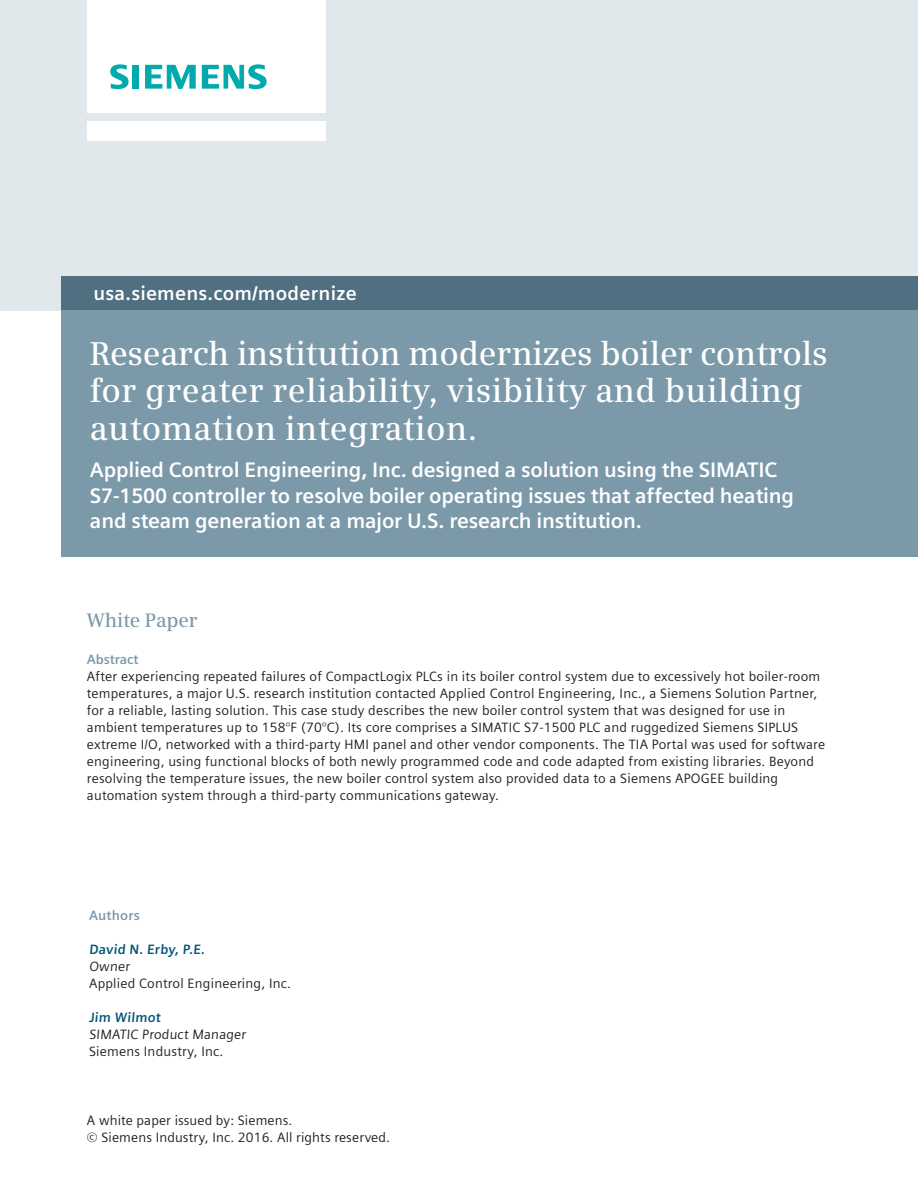
<style>
.page{position:relative;width:918px;height:1188px;background:#fff}
.page>*{position:absolute;margin:0;border:0;box-sizing:border-box;transform-origin:0 0}
._01__Headline__36pt{font:600 33px/37.5px "Siemens Serif OT";letter-spacing:.01em;color:#fff}
._01__Headline__36pt-2{font:700 21px/25.5px "Siemens Sans OT";letter-spacing:-.01em;color:#fff}
._02__URL_keyword__13{font:700 19.5px "Siemens Sans OT";letter-spacing:.01em;color:#fff}
._04__Copy___9pt_4mm{font:600 19.5px "Siemens Serif OT";letter-spacing:-.01em;color:#7b99a9}
._04__Copy___9pt_4mm-2{font:13.5px/17px "Siemens Sans OT";letter-spacing:.015em;color:#231f20}
._03__URL_sector_clai{font:13.5px "Siemens Sans OT";letter-spacing:.01em;color:#231f20}
.t1{font:700 13.5px/17px "Siemens Sans OT";color:#00567a}
.t2{font:700 13.5px "Siemens Sans OT";letter-spacing:.015em;color:#7b99a9}
.s1{font-weight:700;color:#7b99a9}
.s2{font-weight:400;color:#231f20}
.s3{font-weight:700;color:#00567a}
</style>
<div class="page">
<div style="left:0;top:0;width:918px;height:310px;background:#e0e8ec"></div>
<div style="left:87px;top:122px;width:238px;height:19px;background:#fff"></div>
<div style="left:87px;top:0;width:238px;height:112px;background:#fff"></div>
<svg style="left:110px;top:64px;width:19px;height:25px"></svg>
<div style="left:132px;top:65px;width:7px;height:24px;background:#00aaad"></div>
<svg style="left:145px;top:65px;width:51px;height:24px"></svg>
<svg style="left:202px;top:64px;width:65px;height:25px"></svg>
<div style="left:61px;top:277px;width:857px;height:34px;background:#506f81"></div>
<div style="left:61px;top:310px;width:857px;height:247px;background:#7b99a9"></div>
<p class="_02__URL_keyword__13" style="left:93px;top:283px;width:265px">usa.siemens.com/modernize</p>
<p class="_01__Headline__36pt" style="left:90px;top:334px;width:739px">Research institution modernizes boiler controls for greater reliability, visibility and building automation integration.</p>
<p class="_01__Headline__36pt-2" style="left:90px;top:457px;width:706px">Applied Control Engineering, Inc. designed a solution using the SIMATIC<br>S7-1500 controller to resolve boiler operating issues that affected heating and steam generation at a major U.S. research institution.</p>
<p class="_04__Copy___9pt_4mm" style="left:87px;top:609px;width:112px">White Paper</p>
<p class="_04__Copy___9pt_4mm-2" style="left:87px;top:651px;width:740px"><span class="s1">Abstract<br></span>After experiencing repeated failures of CompactLogix PLCs in its boiler control system due to excessively hot boiler-room temperatures, a major U.S. research institution contacted Applied Control Engineering, Inc., a Siemens Solution Partner, for a reliable, lasting solution. This case study describes the new boiler control system that was designed for use in ambient temperatures up to 158°F (70°C). Its core comprises a SIMATIC S7-1500 PLC and ruggedized Siemens SIPLUS extreme I/O, networked with a third-party HMI panel and other vendor components. The TIA Portal was used for software engineering, using functional blocks of both newly programmed code and code adapted from existing libraries. Beyond resolving the temperature issues, the new boiler control system also provided data to a Siemens APOGEE building automation system through a third-party communications gateway.</p>
<p class="t2" style="left:89px;top:908px;width:52px">Authors</p>
<p class="t1" style="left:89px;top:941px;width:119px">David N. Erby, P.E.<br><span class="s2">Owner</span></p>
<p class="_04__Copy___9pt_4mm-2" style="left:89px;top:975px;width:204px">Applied Control Engineering, Inc.</p>
<p class="_04__Copy___9pt_4mm-2" style="left:89px;top:1009px;width:160px"><span class="s3">Jim Wilmot<br></span>SIMATIC Product Manager</p>
<p class="_04__Copy___9pt_4mm-2" style="left:89px;top:1043px;width:136px">Siemens Industry, Inc.</p>
<p class="_03__URL_sector_clai" style="left:87px;top:1112px;width:207px">A white paper issued by: Siemens.</p>
<p class="_03__URL_sector_clai" style="left:87px;top:1129px;width:305px">© Siemens Industry, Inc. 2016. All rights reserved.</p>
</div>
